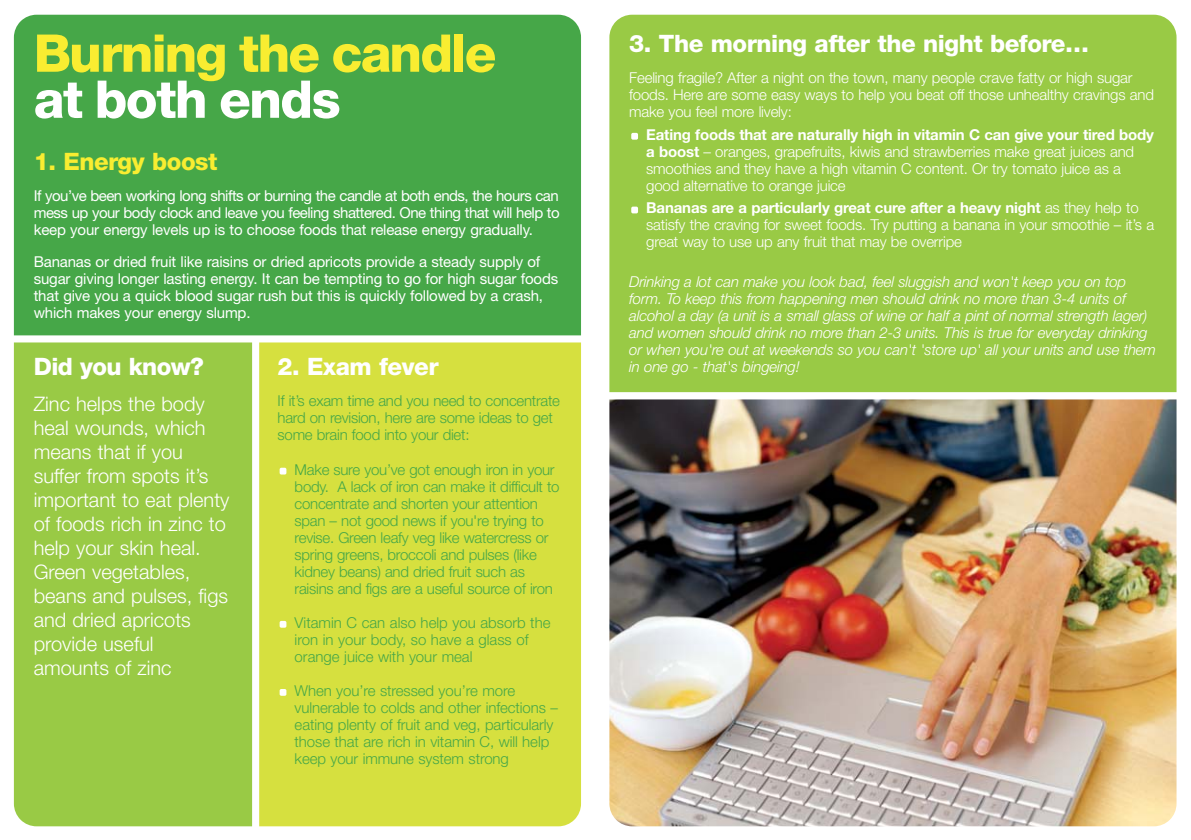
<style>
.page{position:relative;width:1191px;height:840px;background:#fff}
.page>*{position:absolute;margin:0;border:0;box-sizing:border-box;transform-origin:0 0}
.t1{font:800 52px "Helvetica Neue";letter-spacing:-.04em;color:#f9ed31}
.t2{font:800 52px "Helvetica Neue";letter-spacing:-.03em;color:#fff}
.t3{font:800 24px "Helvetica Neue";letter-spacing:-.02em;color:#fff}
.t4{font:800 24px "Helvetica Neue";letter-spacing:-.02em;color:#f9ed31}
.t5{font:300 20px/24px "Helvetica Neue";color:#fff}
.t6{font:300 15px/17px "Helvetica Neue";letter-spacing:-.015em;color:#46a748}
.t7{font:300 15px/17px "Helvetica Neue";letter-spacing:-.01em;color:#fff}
.t8{font:15px/17px "Helvetica Neue";letter-spacing:-.01em;color:#fff;text-align:justify}
.t9{font:italic 300 15px/17px "Helvetica Neue";letter-spacing:-.01em;color:#fff}
.s1{font-weight:700}
</style>
<div class="page">
<div style="left:14px;top:342px;width:238px;height:483px;background:#99ca45"></div>
<div style="left:259px;top:342px;width:322px;height:483px;background:#d6e03f"></div>
<div style="left:14px;top:15px;width:567px;height:320px;background:#46a748"></div>
<div style="left:609px;top:15px;width:567px;height:377px;background:#99ca45"></div>
<img style="left:609px;top:399px;width:567px;height:404px">
<img style="left:609px;top:803px;width:567px;height:22px">
<div style="left:631px;top:206px;width:7px;height:7px;background:#fff;border-radius:2px"></div>
<div style="left:631px;top:133px;width:7px;height:7px;background:#fff;border-radius:2px"></div>
<div style="left:280px;top:688px;width:6px;height:7px;background:#fff;border-radius:2px"></div>
<div style="left:280px;top:620px;width:6px;height:7px;background:#fff;border-radius:2px"></div>
<div style="left:280px;top:467px;width:6px;height:7px;background:#fff;border-radius:2px"></div>
<h1 class="t1" style="left:34px;top:35px;width:464px">Burning the candle</h1>
<h1 class="t2" style="left:34px;top:81px;width:308px">at both ends</h1>
<h2 class="t4" style="left:34px;top:153px;width:185px">1. Energy boost</h2>
<p class="t8" style="left:34px;top:189px;width:527px">If you’ve been working long shifts or burning the candle at both ends, the hours can mess up your body clock and leave you feeling shattered. One thing that will help to keep your energy levels up is to choose foods that release energy gradually.</p>
<p class="t8" style="left:34px;top:254px;width:526px;text-align:left">Bananas or dried fruit like raisins or dried apricots provide a steady supply of sugar giving longer lasting energy. It can be tempting to go for high sugar foods that give you a quick blood sugar rush but this is quickly followed by a crash, which makes your energy slump.</p>
<h2 class="t3" style="left:34px;top:358px;width:172px">Did you know?</h2>
<h3 class="t5" style="left:34px;top:393px;width:197px">Zinc helps the body heal wounds, which means that if you suffer from spots it’s important to eat plenty of foods rich in zinc to help your skin heal.<br>Green vegetables, beans and pulses, figs and dried apricots provide useful amounts of zinc</h3>
<h2 class="t3" style="left:629px;top:35px;width:461px">3. The morning after the night before…</h2>
<p class="t7" style="left:629px;top:70px;width:526px">Feeling fragile? After a night on the town, many people crave fatty or high sugar foods. Here are some easy ways to help you beat off those unhealthy cravings and make you feel more lively:</p>
<p class="t7" style="left:646px;top:127px;width:509px"><span class="s1">Eating foods that are naturally high in vitamin C can give your tired body a boost</span> – oranges, grapefruits, kiwis and strawberries make great juices and smoothies and they have a high vitamin C content. Or try tomato juice as a good alternative to orange juice</p>
<p class="t7" style="left:646px;top:201px;width:509px"><span class="s1">Bananas are a particularly great cure after a heavy night</span> as they help to satisfy the craving for sweet foods. Try putting a banana in your smoothie – it’s a great way to use up any fruit that may be overripe</p>
<p class="t9" style="left:629px;top:274px;width:528px">Drinking a lot can make you look bad, feel sluggish and won't keep you on top form. To keep this from happening men should drink no more than 3-4 units of alcohol a day (a unit is a small glass of wine or half a pint of normal strength lager) and women should drink no more than 2-3 units. This is true for everyday drinking or when you're out at weekends so you can't 'store up' all your units and use them</p>
<h2 class="t3" style="left:278px;top:358px;width:162px">2. Exam fever</h2>
<p class="t9" style="left:629px;top:359px;width:172px">in one go - that's bingeing!</p>
<p class="t6" style="left:278px;top:394px;width:284px">If it’s exam time and you need to concentrate hard on revision, here are some ideas to get some brain food into your diet:</p>
<p class="t6" style="left:295px;top:462px;width:266px">Make sure you’ve got enough iron in your body. A lack of iron can make it difficult to concentrate and shorten your attention span – not good news if you're trying to revise. Green leafy veg like watercress or spring greens, broccoli and pulses (like kidney beans) and dried fruit such as raisins and figs are a useful source of iron</p>
<p class="t6" style="left:295px;top:615px;width:257px">Vitamin C can also help you absorb the iron in your body, so have a glass of orange juice with your meal</p>
<p class="t6" style="left:295px;top:683px;width:265px">When you’re stressed you’re more vulnerable to colds and other infections – eating plenty of fruit and veg, particularly those that are rich in vitamin C, will help keep your immune system strong</p>
</div>
